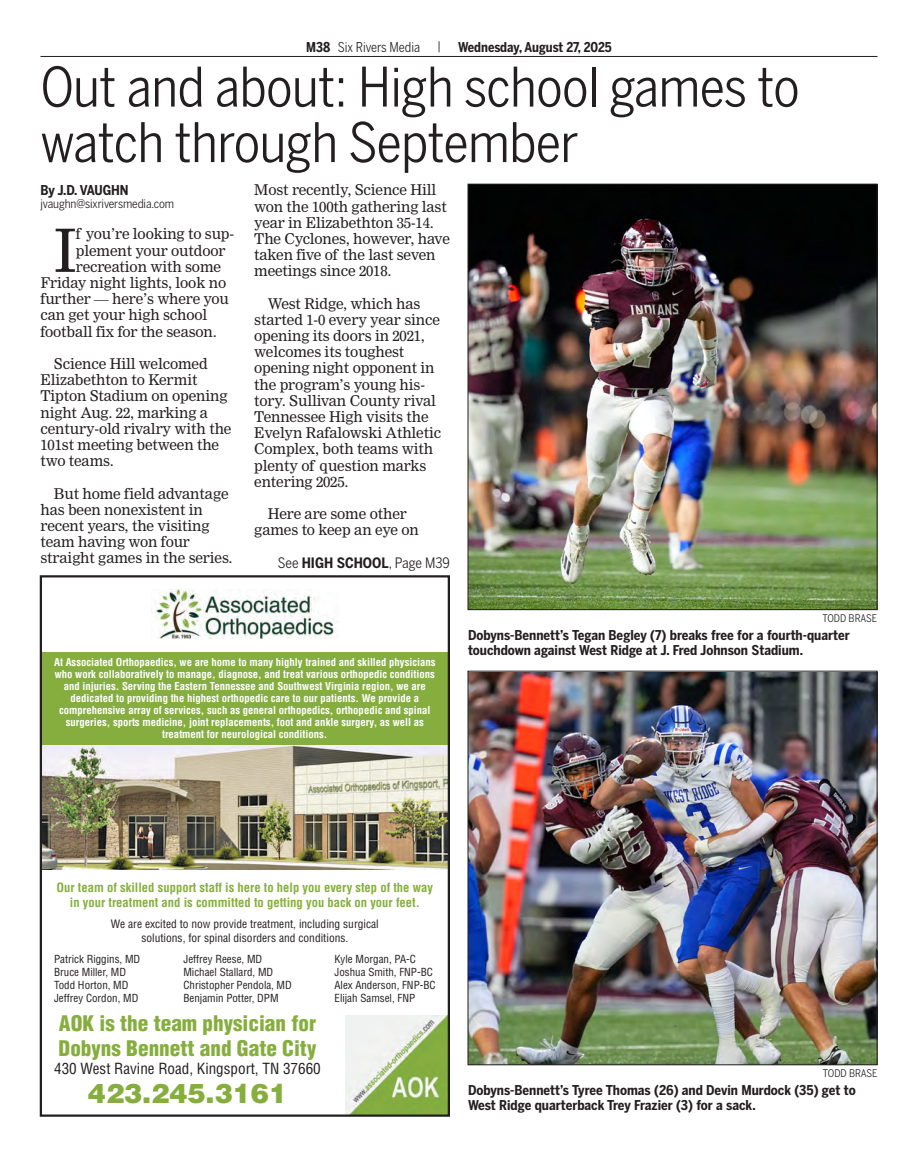
<style>
.page{position:relative;width:918px;height:1161px;background:#fff}
.page>*{position:absolute;margin:0;border:0;box-sizing:border-box;transform-origin:0 0}
.Body_copy{font:58.35px "Nimrod MT Pro";color:#231f20}
.Drophead{font:54px/55.5px "Benton Sans Condensed";letter-spacing:-.01em;color:#231f20}
.t1{font:900 26.85px "Helvetica LT Std";color:#86ae3e}
.t2{font:900 condensed 21px/25.2px "Helvetica LT Std";color:#86ae3e}
.t3{font:condensed 15px "Helvetica LT Std";color:#231f20}
.Body_copy-2{font:14.55px/16.2px "Nimrod MT Pro";letter-spacing:-.01em;color:#231f20}
.Jump_to{font:14.25px "Benton Sans Condensed";color:#231f20}
.Byline_1_by{font:700 13.5px/15px "Benton Sans Condensed";color:#231f20}
.Byline_1_by-2{font:700 13.5px "Benton Sans Condensed";color:#231f20;scale:.96 1}
.t4{font:700 condensed 12.6px/15px "Helvetica LT Std";color:#86ae3e;text-align:center}
.Byline_2_email{font:12px "Benton Sans Condensed";letter-spacing:-.01em;color:#231f20}
.t5{font:condensed 11.4px/13.6px "Helvetica LT Std";color:#231f20;text-align:center}
.t6{font:condensed 10.8px/13px "Helvetica LT Std";color:#231f20}
.t7{font:700 condensed 10.65px/12px "Helvetica LT Std";color:#fff;text-align:center}
.Caption_credit{font:10.5px "Benton Sans Condensed";color:#231f20}
.s1{font-weight:400}
.s2{font-family:"Nimrod MT Pro";font-weight:400;font-size:14.55px}
.s3{font-weight:700}
</style>
<div class="page">
<hr style="left:40px;top:56px;width:838px;height:1px;background:#231f20">
<img style="left:470px;top:186px;width:406px;height:422px">
<img style="left:470px;top:673px;width:406px;height:390px">
<img style="left:151px;top:590px;width:183px;height:49px">
<img style="left:44px;top:745px;width:402px;height:124px">
<div style="left:40px;top:652px;width:409px;height:93px;background:#86ae3e"></div>
<img style="left:345px;top:1016px;width:101px;height:97px">
<div style="left:40px;top:575px;width:410px;height:542px;border:2px solid #231f20"></div>
<p class="Byline_1_by-2" style="left:306px;top:38px;width:320px">M38 <span class="s1">Six Rivers Media</span> <span class="s2">|</span> Wednesday, August 27, 2025</p>
<p class="Drophead" style="left:40px;top:59px;width:761px">Out and about: High school games to watch through September</p>
<p class="Byline_1_by" style="left:40px;top:182px;width:90px">By J.D. VAUGHN</p>
<p class="Byline_2_email" style="left:40px;top:197px;width:135px">jvaughn@sixriversmedia.com</p>
<p class="Body_copy" style="left:54px;top:212px;width:24px">I</p>
<p class="Body_copy-2" style="left:76px;top:225px;width:160px">f you’re looking to sup-</p>
<p class="Body_copy-2" style="left:76px;top:242px;width:151px">plement your outdoor</p>
<p class="Body_copy-2" style="left:76px;top:258px;width:147px">recreation with some</p>
<p class="Body_copy-2" style="left:40px;top:274px;width:187px">Friday night lights, look no</p>
<p class="Body_copy-2" style="left:40px;top:290px;width:190px">further — here’s where you</p>
<p class="Body_copy-2" style="left:40px;top:306px;width:168px">can get your high school</p>
<p class="Body_copy-2" style="left:40px;top:323px;width:178px">football fix for the season.</p>
<p class="Body_copy-2" style="left:40px;top:355px;width:193px;text-indent:14px">Science Hill welcomed<br>Elizabethton to Kermit<br>Tipton Stadium on opening night Aug. 22, marking a century-old rivalry with the<br>101st meeting between the two teams.</p>
<p class="Body_copy-2" style="left:40px;top:485px;width:194px;text-indent:14px">But home field advantage has been nonexistent in recent years, the visiting team having won four straight games in the series.</p>
<p class="Body_copy-2" style="left:254px;top:181px;width:197px">Most recently, Science Hill won the 100th gathering last year in Elizabethton 35-14.<br>The Cyclones, however, have taken five of the last seven meetings since 2018.</p>
<p class="Body_copy-2" style="left:254px;top:295px;width:188px;text-indent:14px">West Ridge, which has started 1-0 every year since opening its doors in 2021, welcomes its toughest opening night opponent in the program’s young his&shy;tory. Sullivan County rival<br>Tennessee High visits the<br>Evelyn Rafalowski Athletic<br>Complex, both teams with plenty of question marks entering 2025.</p>
<p class="Body_copy-2" style="left:254px;top:505px;width:166px;text-align:center">Here are some other games to keep an eye on</p>
<p class="Jump_to" style="left:278px;top:554px;width:174px">See <span class="s3">HIGH SCHOOL</span>, Page M39</p>
<p class="t7" style="left:54px;top:656px;width:383px">At Associated Orthopaedics, we are home to many highly trained and skilled physicians who work collaboratively to manage, diagnose, and treat various orthopedic conditions and injuries. Serving the Eastern Tennessee and Southwest Virginia region, we are dedicated to providing the highest orthopedic care to our patients. We provide a comprehensive array of services, such as general orthopedics, orthopedic and spinal surgeries, sports medicine, joint replacements, foot and ankle surgery, as well as treatment for neurological conditions.</p>
<p class="Caption_credit" style="left:822px;top:612px;width:56px">TODD BRASE</p>
<p class="Byline_1_by" style="left:468px;top:627px;width:383px">Dobyns-Bennett’s Tegan Begley (7) breaks free for a fourth-quarter touchdown against West Ridge at J. Fred Johnson Stadium.</p>
<p class="t4" style="left:57px;top:880px;width:378px">Our team of skilled support staff is here to help you every step of the way in your treatment and is committed to getting you back on your feet.</p>
<p class="t5" style="left:111px;top:917px;width:269px">We are excited to now provide treatment, including surgical solutions, for spinal disorders and conditions.</p>
<p class="t6" style="left:54px;top:953px;width:88px">Patrick Riggins, MD<br>Bruce Miller, MD<br>Todd Horton, MD<br>Jeffrey Cordon, MD</p>
<p class="t6" style="left:183px;top:953px;width:110px">Jeffrey Reese, MD<br>Michael Stallard, MD<br>Christopher Pendola, MD<br>Benjamin Potter, DPM</p>
<p class="t6" style="left:335px;top:953px;width:103px">Kyle Morgan, PA-C<br>Joshua Smith, FNP-BC<br>Alex Anderson, FNP-BC<br>Elijah Samsel, FNP</p>
<p class="t2" style="left:59px;top:1010px;width:259px">AOK is the team physician for<br>Dobyns Bennett and Gate City</p>
<p class="t3" style="left:54px;top:1059px;width:268px">430 West Ravine Road, Kingsport, TN 37660</p>
<p class="t1" style="left:88px;top:1075px;width:201px">423.245.3161</p>
<p class="Caption_credit" style="left:823px;top:1067px;width:56px">TODD BRASE</p>
<p class="Byline_1_by" style="left:468px;top:1083px;width:389px">Dobyns-Bennett’s Tyree Thomas (26) and Devin Murdock (35) get to<br>West Ridge quarterback Trey Frazier (3) for a sack.</p>
</div>
